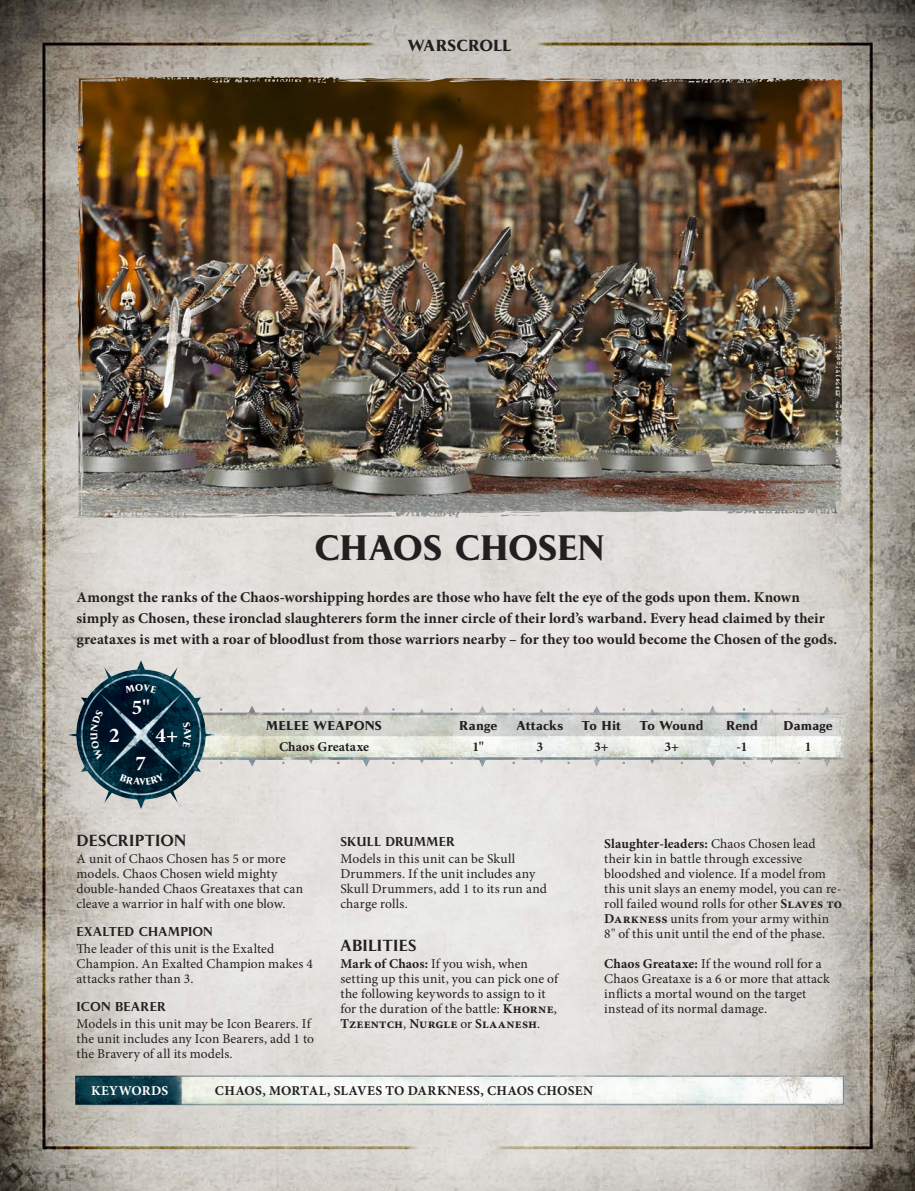
<style>
.page{position:relative;width:915px;height:1191px;background:#fff}
.page>*{position:absolute;margin:0;border:0;box-sizing:border-box;transform-origin:0 0}
._3a__Warscroll_Heade{font:700 33px "Pompei Std";letter-spacing:-.005em;color:#231f20}
._3g__Warscroll_Body{font:700 21px "Minion Pro";color:#fff}
._3d__Warscroll_Intro{font:700 15px/21px "Minion Pro";letter-spacing:.005em;color:#231f20}
._1e__Sub_Subheader{font:600 15px "Pompei Std";letter-spacing:.015em;color:#231f20}
._1c__Warscroll_Heade{font:700 15px "Pompei Std";letter-spacing:.005em;color:#231f20}
._3g__Warscroll_Body-2{font:13.5px/15px "Minion Pro";letter-spacing:.01em;color:#231f20}
._3h__Warscroll_Keywo{font:700 13.5px "Minion Pro";letter-spacing:.02em;color:#231f20}
._2_k_Table_body_copy{font:700 13.5px "Minion Pro";color:#231f20}
._3h__Warscroll_Keywo-2{font:700 13.5px "Minion Pro";letter-spacing:.01em;color:#fff}
._2_j_Table_Header{font:700 12px "Pompei Std";letter-spacing:.02em;color:#231f20}
._1f__Warscroll_Sub_s{font:600 12px "Pompei Std";letter-spacing:.025em;color:#231f20}
._1f__Warscroll_Descr{font:600 12px "Pompei Std";letter-spacing:.015em;color:#231f20}
.s1{font-weight:700}
</style>
<div class="page">
<img style="left:0;top:0;width:914px;height:1191px">
<img style="left:77px;top:76px;width:765px;height:442px">
<img style="left:144px;top:76px;width:128px;height:3px">
<img style="left:69px;top:1057px;width:778px;height:69px">
<img style="left:215px;top:694px;width:629px;height:92px">
<img style="left:67px;top:661px;width:148px;height:147px">
<svg style="left:125px;top:684px;width:32px;height:9px"></svg>
<svg style="left:182px;top:721px;width:9px;height:27px"></svg>
<svg style="left:120px;top:773px;width:44px;height:12px"></svg>
<svg style="left:91px;top:709px;width:13px;height:51px"></svg>
<p class="_1c__Warscroll_Heade" style="left:407px;top:35px;width:105px">WARSCROLL</p>
<p class="_3a__Warscroll_Heade" style="left:314px;top:526px;width:292px">CHAOS CHOSEN</p>
<p class="_3d__Warscroll_Intro" style="left:77px;top:586px;width:762px">Amongst the ranks of the Chaos-worshipping hordes are those who have felt the eye of the gods upon them. Known simply as Chosen, these ironclad slaughterers form the inner circle of their lord’s warband. Every head claimed by their greataxes is met with a roar of bloodlust from those warriors nearby – for they too would become the Chosen of the gods.</p>
<p class="_3g__Warscroll_Body" style="left:132px;top:692px;width:20px">5"</p>
<p class="_3g__Warscroll_Body" style="left:109px;top:720px;width:12px">2</p>
<p class="_3g__Warscroll_Body" style="left:155px;top:720px;width:24px">4+</p>
<p class="_3g__Warscroll_Body" style="left:136px;top:748px;width:12px">7</p>
<p class="_2_j_Table_Header" style="left:266px;top:718px;width:117px">MELEE WEAPONS</p>
<p class="_2_j_Table_Header" style="left:459px;top:718px;width:40px">Range</p>
<p class="_2_j_Table_Header" style="left:516px;top:718px;width:48px">Attacks</p>
<p class="_2_j_Table_Header" style="left:581px;top:718px;width:41px">To Hit</p>
<p class="_2_j_Table_Header" style="left:639px;top:718px;width:65px">To Wound</p>
<p class="_2_j_Table_Header" style="left:725px;top:718px;width:34px">Rend</p>
<p class="_2_j_Table_Header" style="left:783px;top:718px;width:51px">Damage</p>
<p class="_2_k_Table_body_copy" style="left:279px;top:737px;width:92px">Chaos Greataxe</p>
<p class="_2_k_Table_body_copy" style="left:472px;top:737px;width:13px">1"</p>
<p class="_2_k_Table_body_copy" style="left:536px;top:737px;width:8px">3</p>
<p class="_2_k_Table_body_copy" style="left:594px;top:737px;width:16px">3+</p>
<p class="_2_k_Table_body_copy" style="left:664px;top:737px;width:16px">3+</p>
<p class="_2_k_Table_body_copy" style="left:736px;top:737px;width:12px">-1</p>
<p class="_2_k_Table_body_copy" style="left:804px;top:737px;width:8px">1</p>
<p class="_1e__Sub_Subheader" style="left:77px;top:830px;width:111px">DESCRIPTION</p>
<p class="_3g__Warscroll_Body-2" style="left:77px;top:851px;width:228px">A unit of Chaos Chosen has 5 or more models. Chaos Chosen wield mighty double-handed Chaos Greataxes that can cleave a warrior in half with one blow.</p>
<p class="_1f__Warscroll_Sub_s" style="left:77px;top:924px;width:138px">EXALTED CHAMPION</p>
<p class="_3g__Warscroll_Body-2" style="left:77px;top:941px;width:238px">The leader of this unit is the Exalted<br>Champion. An Exalted Champion makes 4 attacks rather than 3.</p>
<p class="_1f__Warscroll_Descr" style="left:77px;top:999px;width:91px">ICON BEARER</p>
<p class="_3g__Warscroll_Body-2" style="left:77px;top:1016px;width:239px">Models in this unit may be Icon Bearers. If the unit includes any Icon Bearers, add 1 to the Bravery of all its models.</p>
<p class="_1f__Warscroll_Sub_s" style="left:340px;top:834px;width:116px">SKULL DRUMMER</p>
<p class="_3g__Warscroll_Body-2" style="left:340px;top:851px;width:208px">Models in this unit can be Skull<br>Drummers. If the unit includes any<br>Skull Drummers, add 1 to its run and charge rolls.</p>
<p class="_1e__Sub_Subheader" style="left:340px;top:935px;width:77px">ABILITIES</p>
<p class="_3g__Warscroll_Body-2" style="left:340px;top:956px;width:219px"><span class="s1">Mark of Chaos:</span> If you wish, when setting up this unit, you can pick one of the following keywords to assign to it for the duration of the battle: <span class="s1">Khorne</span>, <span class="s1">Tzeentch</span>, <span class="s1">Nurgle</span> or <span class="s1">Slaanesh</span>.</p>
<p class="_3h__Warscroll_Keywo-2" style="left:91px;top:1081px;width:79px">KEYWORDS</p>
<p class="_3h__Warscroll_Keywo" style="left:215px;top:1081px;width:379px">CHAOS, MORTAL, SLAVES TO DARKNESS, CHAOS CHOSEN</p>
<p class="_3g__Warscroll_Body-2" style="left:604px;top:836px;width:239px"><span class="s1">Slaughter-leaders:</span> Chaos Chosen lead their kin in battle through excessive bloodshed and violence. If a model from this unit slays an enemy model, you can re&shy;roll failed wound rolls for other <span class="s1">Slaves to Darkness</span> units from your army within 8" of this unit until the end of the phase.</p>
<p class="_3g__Warscroll_Body-2" style="left:604px;top:956px;width:227px"><span class="s1">Chaos Greataxe:</span> If the wound roll for a Chaos Greataxe is a 6 or more that attack inflicts a mortal wound on the target instead of its normal damage.</p>
</div>
